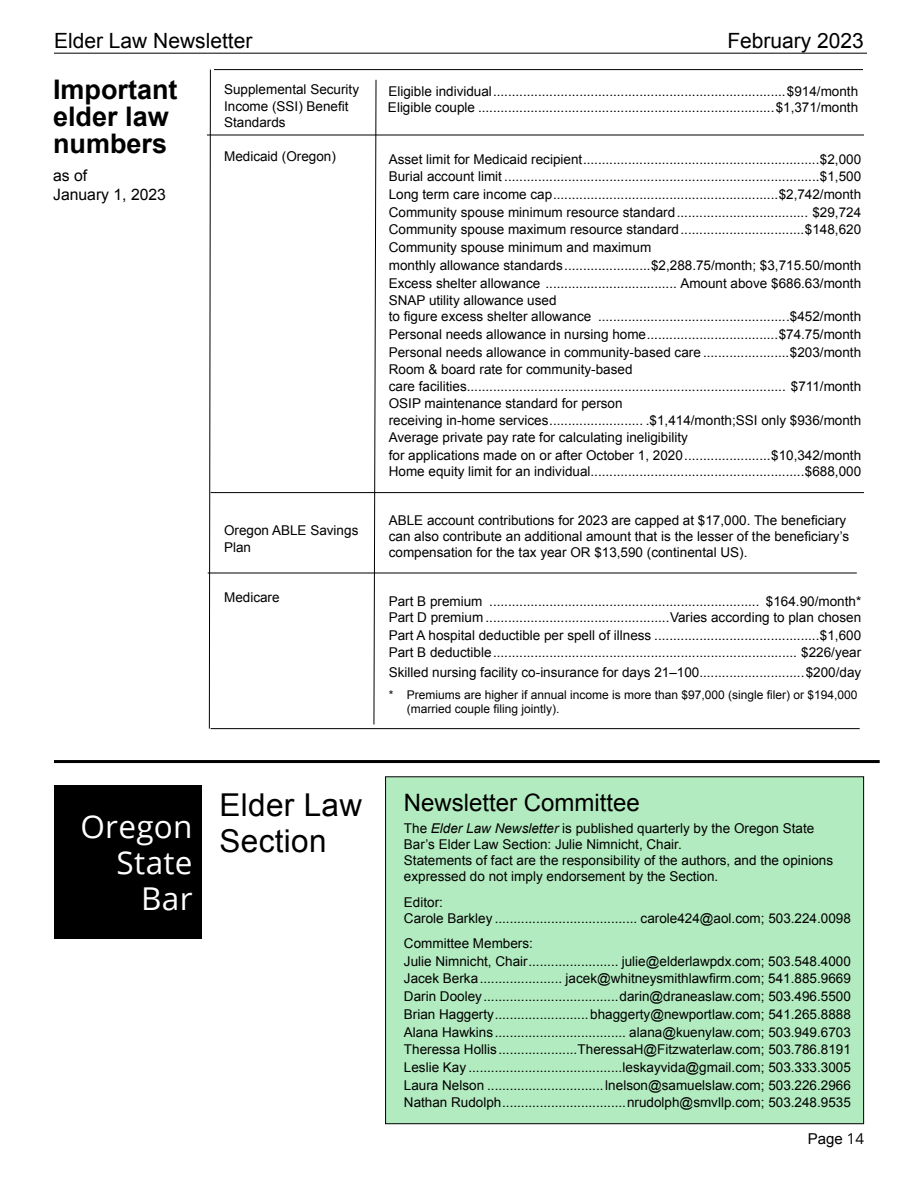
<style>
.page{position:relative;width:918px;height:1188px;background:#fff}
.page>*{position:absolute;margin:0;border:0;box-sizing:border-box;transform-origin:0 0}
.t1{font:31.5px/36px "Arial";letter-spacing:.01em;color:#000}
.t2{font:31.5px/36px "Open Sans";letter-spacing:.01em;color:#fff;text-align:right}
.t3{font:700 27px/27px "Arial";color:#000}
.t4{font:24px "Arial";color:#000}
.t5{font:21px "Arial";color:#000}
.t6{font:15.75px/18.9px "Arial";color:#000}
.t7{font:15px "Arial";color:#000}
.t8{font:13.5px/17.7px "Arial";color:#000}
.t9{font:12px/14.4px "Arial";color:#000}
.s1{font-style:italic}
.s2{font-family:"Open Sans"}
</style>
<div class="page">
<hr style="left:54px;top:53px;width:813px;height:1px;background:#000">
<hr style="left:54px;top:760px;width:826px;height:3px;background:#000">
<div style="left:386px;top:777px;width:478px;height:347px;background:#b3ebc0"></div>
<div style="left:54px;top:785px;width:148px;height:154px;background:#000"></div>
<hr style="left:207px;top:135px;width:657px;height:1px;background:#000">
<svg style="left:374px;top:79px;width:2px;height:646px"></svg>
<svg style="left:209px;top:69px;width:2px;height:660px"></svg>
<hr style="left:208px;top:573px;width:649px;height:1px;background:#000">
<hr style="left:214px;top:69px;width:649px;height:1px;background:#000">
<hr style="left:211px;top:728px;width:649px;height:1px;background:#000">
<hr style="left:211px;top:492px;width:653px;height:1px;background:#000">
<h3 class="t5" style="left:54px;top:27px;width:200px">Elder Law Newsletter</h3>
<h3 class="t5" style="left:727px;top:27px;width:138px">February 2023</h3>
<h2 class="t3" style="left:53px;top:77px;width:126px">Important elder law numbers</h2>
<p class="t6" style="left:53px;top:167px;width:114px">as of<br>January 1, 2023</p>
<p class="t8" style="left:224px;top:82px;width:137px;line-height:16.2px">Supplemental Security<br>Income (SSI) Benefit<br>Standards</p>
<p class="t8" style="left:224px;top:148px;width:113px">Medicaid (Oregon)</p>
<p class="t8" style="left:224px;top:523px;width:136px;line-height:16.2px">Oregon ABLE Savings<br>Plan</p>
<p class="t8" style="left:224px;top:589px;width:57px">Medicare</p>
<p class="t8" style="left:388px;top:83px;width:472px;line-height:16.2px">Eligible individual..............................................................................$914/month<br>Eligible couple ...............................................................................$1,371/month</p>
<p class="t8" style="left:389px;top:150px;width:474px">Asset limit for Medicaid recipient...............................................................$2,000<br>Burial account limit ....................................................................................$1,500<br>Long term care income cap............................................................$2,742/month Community spouse minimum resource standard................................... $29,724<br>Community spouse maximum resource standard.................................$148,620<br>Community spouse minimum and maximum<br>monthly allowance standards.......................$2,288.75/month; $3,715.50/month Excess shelter allowance ................................... Amount above $686.63/month SNAP utility allowance used</p>
<p class="t8" style="left:389px;top:308px;width:474px;text-align:justify">to figure excess shelter allowance ...................................................$452/month Personal needs allowance in nursing home...................................$74.75/month Personal needs allowance in community-based care .......................$203/month Room &amp; board rate for community-based</p>
<p class="t8" style="left:389px;top:377px;width:474px">care facilities..................................................................................... $711/month<br>OSIP maintenance standard for person</p>
<p class="t8" style="left:389px;top:411px;width:474px">receiving in-home services......................... .$1,414/month;SSI only $936/month<br>Average private pay rate for calculating ineligibility<br>for applications made on or after October 1, 2020.......................$10,342/month</p>
<p class="t8" style="left:389px;top:463px;width:474px">Home equity limit for an individual.........................................................$688,000</p>
<p class="t8" style="left:389px;top:512px;width:462px;line-height:16.2px">ABLE account contributions for 2023 are capped at $17,000. The beneficiary can also contribute an additional amount that is the lesser of the beneficiary’s compensation for the tax year OR $13,590 (continental US).</p>
<p class="t8" style="left:389px;top:593px;width:474px;line-height:16.2px">Part B premium ........................................................................ $164.90/month*<br>Part D premium .................................................Varies according to plan chosen</p>
<p class="t8" style="left:389px;top:626px;width:474px">Part A hospital deductible per spell of illness ............................................$1,600<br>Part B deductible................................................................................. $226/year</p>
<p class="t8" style="left:389px;top:663px;width:474px">Skilled nursing facility co-insurance for days 21–100............................$200/day</p>
<p class="t9" style="left:407px;top:688px;width:452px;text-indent:-18px">* Premiums are higher if annual income is more than $97,000 (single filer) or $194,000 (married couple filing jointly).</p>
<h1 class="t2" style="left:80px;top:808px;width:114px">Oregon<br>State<br>Bar</h1>
<h1 class="t1" style="left:220px;top:788px;width:144px">Elder Law<br>Section</h1>
<h3 class="t4" style="left:404px;top:786px;width:238px">Newsletter Committee</h3>
<p class="t8" style="left:404px;top:820px;width:431px;line-height:16.2px">The <span class="s1">Elder Law Newsletter</span> is published quarterly by the Oregon State Bar’s Elder Law Section: Julie Nimnicht, Chair.<br>Statements of fact are the responsibility of the authors, and the opinions expressed do not imply endorsement by the Section.</p>
<p class="t8" style="left:404px;top:894px;width:448px;line-height:16.2px">Editor:<br>Carole Barkley ...................................... carole424@aol.com; 503.224.0098</p>
<p class="t8" style="left:404px;top:935px;width:449px">Committee Members:<br>Julie Nimnicht, Chair........................ julie@elderlawpdx.com; 503.548.4000<br>Jacek Berka...................... jacek@whitneysmithlawfirm.com; 541.885.9669<br>Darin Dooley....................................darin@draneaslaw.com; 503.496.5500<br>Brian Haggerty.........................bhaggerty@newportlaw.com; 541.265.8888<br>Alana Hawkins................................... alana@kuenylaw.com; 503.949.6703<br>Theressa Hollis.....................TheressaH@Fitzwaterlaw.com; 503.786.8191<br>Leslie Kay .........................................leskayvida@gmail.com; 503.333.3005<br>Laura Nelson ...............................lnelson@samuelslaw.com; 503.226.2966<br>Nathan Rudolph.................................nrudolph@smvllp.com; 503.248.9535</p>
<p class="t7" style="left:808px;top:1129px;width:58px">Page <span class="s2">14</span></p>
</div>
